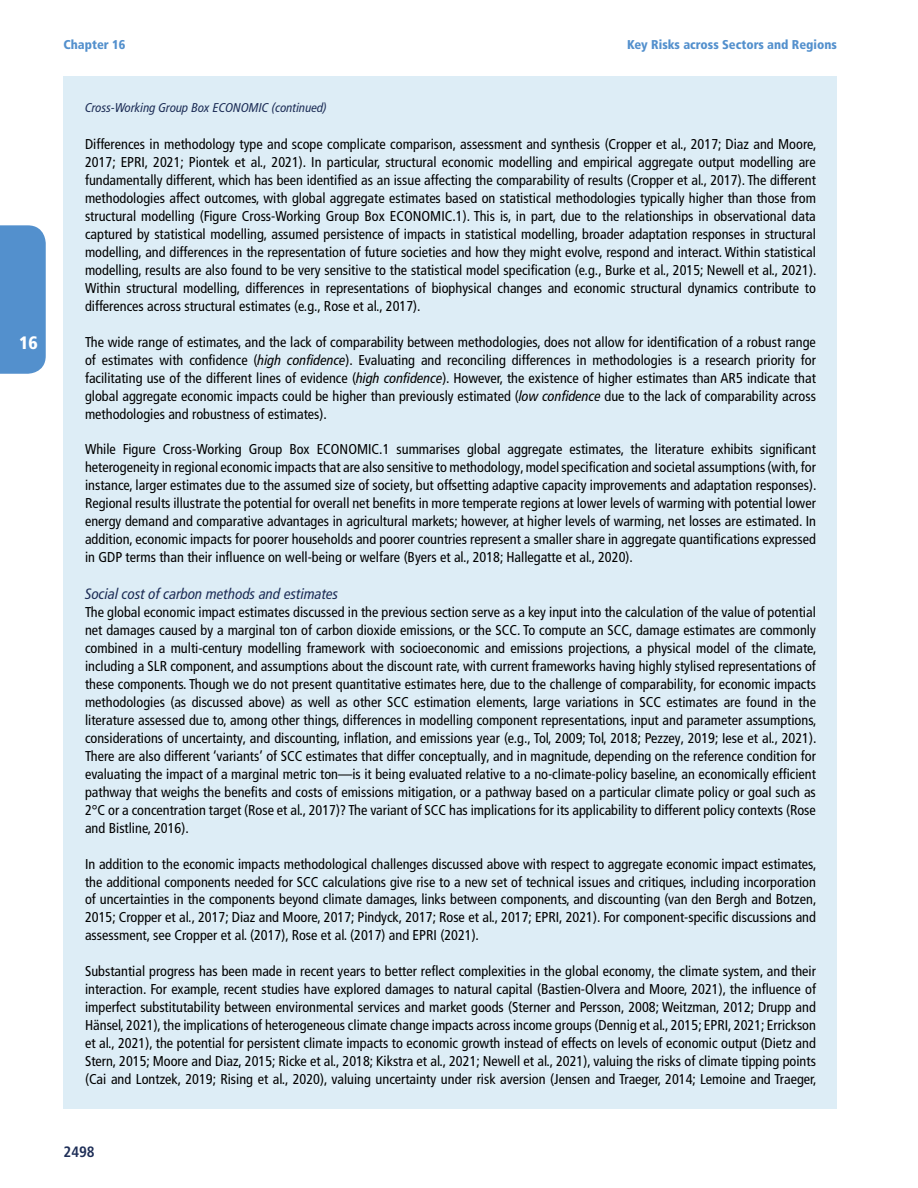
<style>
.page{position:relative;width:918px;height:1188px;background:#fff}
.page>*{position:absolute;margin:0;border:0;box-sizing:border-box;transform-origin:0 0}
.t1{font:900 condensed 18px "Frutiger LT Pro";color:#fff}
.t2{font:italic condensed 15px "Frutiger LT Pro";color:#1e2e57}
.t3{font:700 condensed 15px "Frutiger LT Pro";color:#1e2e57}
.t4{font:condensed 14.25px/18px "Frutiger LT Pro";color:#000;text-align:justify}
.t5{font:900 condensed 12.75px "Frutiger LT Pro";color:#5390cd}
.t6{font:italic condensed 12.75px "Frutiger LT Pro";color:#1e2e57}
.s1{font-style:italic}
</style>
<div class="page">
<div style="left:0;top:225px;width:46px;height:149px;background:#5390cd"></div>
<div style="left:64px;top:134px;width:773px;height:201px;background:#ddedf6"></div>
<div style="left:64px;top:332px;width:773px;height:111px;background:#ddedf6"></div>
<div style="left:64px;top:440px;width:773px;height:147px;background:#ddedf6"></div>
<div style="left:64px;top:583px;width:773px;height:41px;background:#ddedf6"></div>
<div style="left:64px;top:602px;width:773px;height:255px;background:#ddedf6"></div>
<div style="left:64px;top:854px;width:773px;height:111px;background:#ddedf6"></div>
<div style="left:64px;top:962px;width:773px;height:147px;background:#ddedf6"></div>
<div style="left:64px;top:82px;width:773px;height:51px;background:#ddedf6"></div>
<p class="t1" style="left:19px;top:332px;width:20px">16</p>
<p class="t5" style="left:64px;top:37px;width:63px">Chapter 16</p>
<p class="t5" style="left:627px;top:37px;width:212px">Key Risks across Sectors and Regions</p>
<p class="t6" style="left:85px;top:101px;width:243px">Cross-Working Group Box ECONOMIC (continued)</p>
<p class="t4" style="left:85px;top:135px;width:733px">Differences in methodology type and scope complicate comparison, assessment and synthesis (Cropper et al., 2017; Diaz and Moore, 2017; EPRI, 2021; Piontek et al., 2021). In particular, structural economic modelling and empirical aggregate output modelling are fundamentally different, which has been identified as an issue affecting the comparability of results (Cropper et al., 2017). The different methodologies affect outcomes, with global aggregate estimates based on statistical methodologies typically higher than those from structural modelling (Figure Cross-Working Group Box ECONOMIC.1). This is, in part, due to the relationships in observational data captured by statistical modelling, assumed persistence of impacts in statistical modelling, broader adaptation responses in structural modelling, and differences in the representation of future societies and how they might evolve, respond and interact. Within statistical modelling, results are also found to be very sensitive to the statistical model specification (e.g., Burke et al., 2015; Newell et al., 2021).<br>Within structural modelling, differences in representations of biophysical changes and economic structural dynamics contribute to differences across structural estimates (e.g., Rose et al., 2017).</p>
<p class="t4" style="left:85px;top:333px;width:732px">The wide range of estimates, and the lack of comparability between methodologies, does not allow for identification of a robust range of estimates with confidence (<span class="s1">high confidence</span>). Evaluating and reconciling differences in methodologies is a research priority for facilitating use of the different lines of evidence (<span class="s1">high confidence</span>). However, the existence of higher estimates than AR5 indicate that global aggregate economic impacts could be higher than previously estimated (<span class="s1">low confidence</span> due to the lack of comparability across methodologies and robustness of estimates).</p>
<p class="t4" style="left:85px;top:441px;width:733px">While Figure Cross-Working Group Box ECONOMIC.1 summarises global aggregate estimates, the literature exhibits significant heterogeneity in regional economic impacts that are also sensitive to methodology, model specification and societal assumptions (with, for instance, larger estimates due to the assumed size of society, but offsetting adaptive capacity improvements and adaptation responses).<br>Regional results illustrate the potential for overall net benefits in more temperate regions at lower levels of warming with potential lower energy demand and comparative advantages in agricultural markets; however, at higher levels of warming, net losses are estimated. In addition, economic impacts for poorer households and poorer countries represent a smaller share in aggregate quantifications expressed in GDP terms than their influence on well-being or welfare (Byers et al., 2018; Hallegatte et al., 2020).</p>
<p class="t2" style="left:85px;top:585px;width:255px">Social cost of carbon methods and estimates</p>
<p class="t4" style="left:85px;top:603px;width:733px">The global economic impact estimates discussed in the previous section serve as a key input into the calculation of the value of potential net damages caused by a marginal ton of carbon dioxide emissions, or the SCC. To compute an SCC, damage estimates are commonly combined in a multi-century modelling framework with socioeconomic and emissions projections, a physical model of the climate, including a SLR component, and assumptions about the discount rate, with current frameworks having highly stylised representations of these components. Though we do not present quantitative estimates here, due to the challenge of comparability, for economic impacts methodologies (as discussed above) as well as other SCC estimation elements, large variations in SCC estimates are found in the literature assessed due to, among other things, differences in modelling component representations, input and parameter assumptions, considerations of uncertainty, and discounting, inflation, and emissions year (e.g., Tol, 2009; Tol, 2018; Pezzey, 2019; Iese et al., 2021).<br>There are also different ‘variants’ of SCC estimates that differ conceptually, and in magnitude, depending on the reference condition for evaluating the impact of a marginal metric ton—is it being evaluated relative to a no-climate-policy baseline, an economically efficient pathway that weighs the benefits and costs of emissions mitigation, or a pathway based on a particular climate policy or goal such as 2°C or a concentration target (Rose et al., 2017)? The variant of SCC has implications for its applicability to different policy contexts (Rose and Bistline, 2016).</p>
<p class="t4" style="left:85px;top:855px;width:733px">In addition to the economic impacts methodological challenges discussed above with respect to aggregate economic impact estimates, the additional components needed for SCC calculations give rise to a new set of technical issues and critiques, including incorporation of uncertainties in the components beyond climate damages, links between components, and discounting (van den Bergh and Botzen, 2015; Cropper et al., 2017; Diaz and Moore, 2017; Pindyck, 2017; Rose et al., 2017; EPRI, 2021). For component-specific discussions and assessment, see Cropper et al. (2017), Rose et al. (2017) and EPRI (2021).</p>
<p class="t4" style="left:85px;top:963px;width:733px">Substantial progress has been made in recent years to better reflect complexities in the global economy, the climate system, and their interaction. For example, recent studies have explored damages to natural capital (Bastien-Olvera and Moore, 2021), the influence of imperfect substitutability between environmental services and market goods (Sterner and Persson, 2008; Weitzman, 2012; Drupp and Hänsel, 2021), the implications of heterogeneous climate change impacts across income groups (Dennig et al., 2015; EPRI, 2021; Errickson et al., 2021), the potential for persistent climate impacts to economic growth instead of effects on levels of economic output (Dietz and Stern, 2015; Moore and Diaz, 2015; Ricke et al., 2018; Kikstra et al., 2021; Newell et al., 2021), valuing the risks of climate tipping points (Cai and Lontzek, 2019; Rising et al., 2020), valuing uncertainty under risk aversion (Jensen and Traeger, 2014; Lemoine and Traeger,</p>
<p class="t3" style="left:64px;top:1143px;width:33px">2498</p>
</div>
